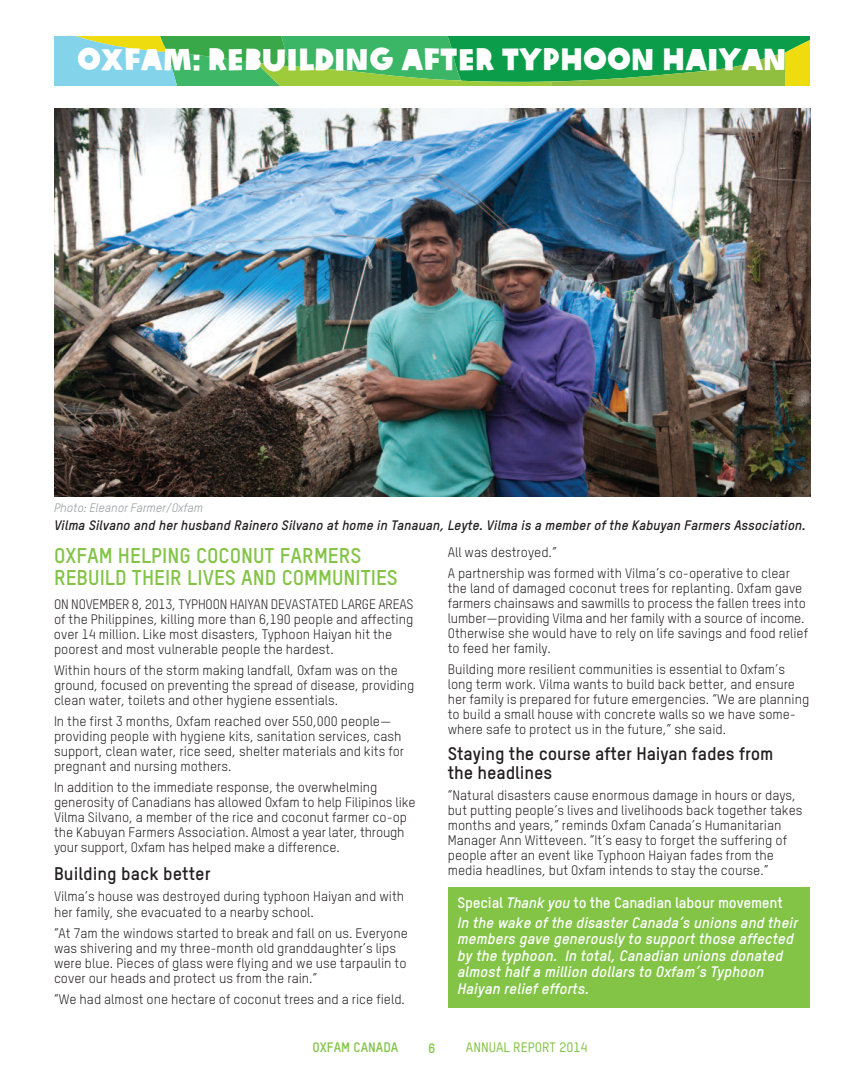
<style>
.page{position:relative;width:864px;height:1080px;background:#fff}
.page>*{position:absolute;margin:0;border:0;box-sizing:border-box;transform-origin:0 0}
.t1{font:30px "Oxfam Global Headline";color:#fff}
.t2{font:700 21px/21.6px "Oxfam TSTARPRO";color:#83c447}
.t3{font:700 18px/19.5px "Oxfam TSTARPRO";letter-spacing:-.005em;color:#231f20}
.t4{font:italic 700 15px/16.5px "Oxfam TSTARPRO";color:#fff}
.t5{font:13.5px/15px "Oxfam TSTARPRO";color:#231f20}
.t6{font:italic 700 13.5px "Oxfam TSTARPRO";color:#231f20}
.t7{font:500 13.5px "Oxfam TSTARPRO";color:#83c447}
.t8{font:700 13.5px "Oxfam TSTARPRO";color:#83c447}
.t9{font:italic 12px "Oxfam TSTARPRO";color:#939598}
.s1{font-style:normal}
</style>
<div class="page">
<svg style="left:54px;top:36px;width:756px;height:50px;background:#4bb462"></svg>
<img style="left:54px;top:108px;width:756px;height:388px">
<div style="left:448px;top:888px;width:362px;height:120px;background:#83c447"></div>
<h1 class="t1" style="left:77px;top:34px;width:711px">OXFAM: REBUILDING AFTER TYPHOON HAIYAN</h1>
<p class="t9" style="left:54px;top:501px;width:150px">Photo: Eleanor Farmer/Oxfam</p>
<p class="t6" style="left:54px;top:518px;width:753px">Vilma Silvano and her husband Rainero Silvano at home in Tanauan, Leyte. Vilma is a member of the Kabuyan Farmers Association.</p>
<h2 class="t2" style="left:54px;top:545px;width:345px">OXFAM HELPING COCONUT FARMERS<br>REBUILD THEIR LIVES AND COMMUNITIES</h2>
<p class="t5" style="left:54px;top:597px;width:361px">ON NOVEMBER 8, 2013, TYPHOON HAIYAN DEVASTATED LARGE AREAS of the Philippines, killing more than 6,190 people and affecting over 14 million. Like most disasters, Typhoon Haiyan hit the poorest and most vulnerable people the hardest.</p>
<p class="t5" style="left:54px;top:663px;width:362px">Within hours of the storm making landfall, Oxfam was on the ground, focused on preventing the spread of disease, providing clean water, toilets and other hygiene essentials.</p>
<p class="t5" style="left:54px;top:714px;width:352px">In the first 3 months, Oxfam reached over 550,000 people— providing people with hygiene kits, sanitation services, cash support, clean water, rice seed, shelter materials and kits for pregnant and nursing mothers.</p>
<p class="t5" style="left:54px;top:780px;width:363px">In addition to the immediate response, the overwhelming generosity of Canadians has allowed Oxfam to help Filipinos like Vilma Silvano, a member of the rice and coconut farmer co-op the Kabuyan Farmers Association. Almost a year later, through your support, Oxfam has helped make a difference.</p>
<h3 class="t3" style="left:54px;top:864px;width:158px">Building back better</h3>
<p class="t5" style="left:54px;top:889px;width:352px">Vilma’s house was destroyed during typhoon Haiyan and with her family, she evacuated to a nearby school.</p>
<p class="t5" style="left:54px;top:925px;width:355px">“At 7am the windows started to break and fall on us. Everyone was shivering and my three-month old granddaughter’s lips were blue. Pieces of glass were flying and we use tarpaulin to cover our heads and protect us from the rain.”</p>
<p class="t5" style="left:54px;top:992px;width:353px">“We had almost one hectare of coconut trees and a rice field.</p>
<p class="t5" style="left:448px;top:542px;width:344px;line-height:21px">All was destroyed.”<br>A partnership was formed with Vilma’s co-operative to clear</p>
<p class="t5" style="left:448px;top:581px;width:362px">the land of damaged coconut trees for replanting. Oxfam gave farmers chainsaws and sawmills to process the fallen trees into lumber—providing Vilma and her family with a source of income.<br>Otherwise she would have to rely on life savings and food relief to feed her family.</p>
<p class="t5" style="left:448px;top:662px;width:363px">Building more resilient communities is essential to Oxfam’s long term work. Vilma wants to build back better, and ensure her family is prepared for future emergencies. “We are planning to build a small house with concrete walls so we have some&shy;where safe to protect us in the future,” she said.</p>
<h3 class="t3" style="left:448px;top:744px;width:327px">Staying the course after Haiyan fades from the headlines</h3>
<p class="t5" style="left:448px;top:788px;width:356px">“Natural disasters cause enormous damage in hours or days, but putting people’s lives and livelihoods back together takes months and years,” reminds Oxfam Canada’s Humanitarian Manager Ann Witteveen. “It’s easy to forget the suffering of people after an event like Typhoon Haiyan fades from the media headlines, but Oxfam intends to stay the course.”</p>
<p class="t4" style="left:457px;top:893px;width:342px;line-height:19.5px"><span class="s1">Special</span> Thank you <span class="s1">to the Canadian labour movement<br></span>In the wake of the disaster Canada’s unions and their</p>
<p class="t4" style="left:457px;top:931px;width:338px">members gave generously to support those affected by the typhoon. In total, Canadian unions donated almost half a million dollars to Oxfam’s Typhoon Haiyan relief efforts.</p>
<p class="t8" style="left:312px;top:1039px;width:87px">OXFAM CANADA</p>
<p class="t8" style="left:429px;top:1040px;width:8px">6</p>
<p class="t7" style="left:466px;top:1040px;width:123px">ANNUAL REPORT 2014</p>
</div>
